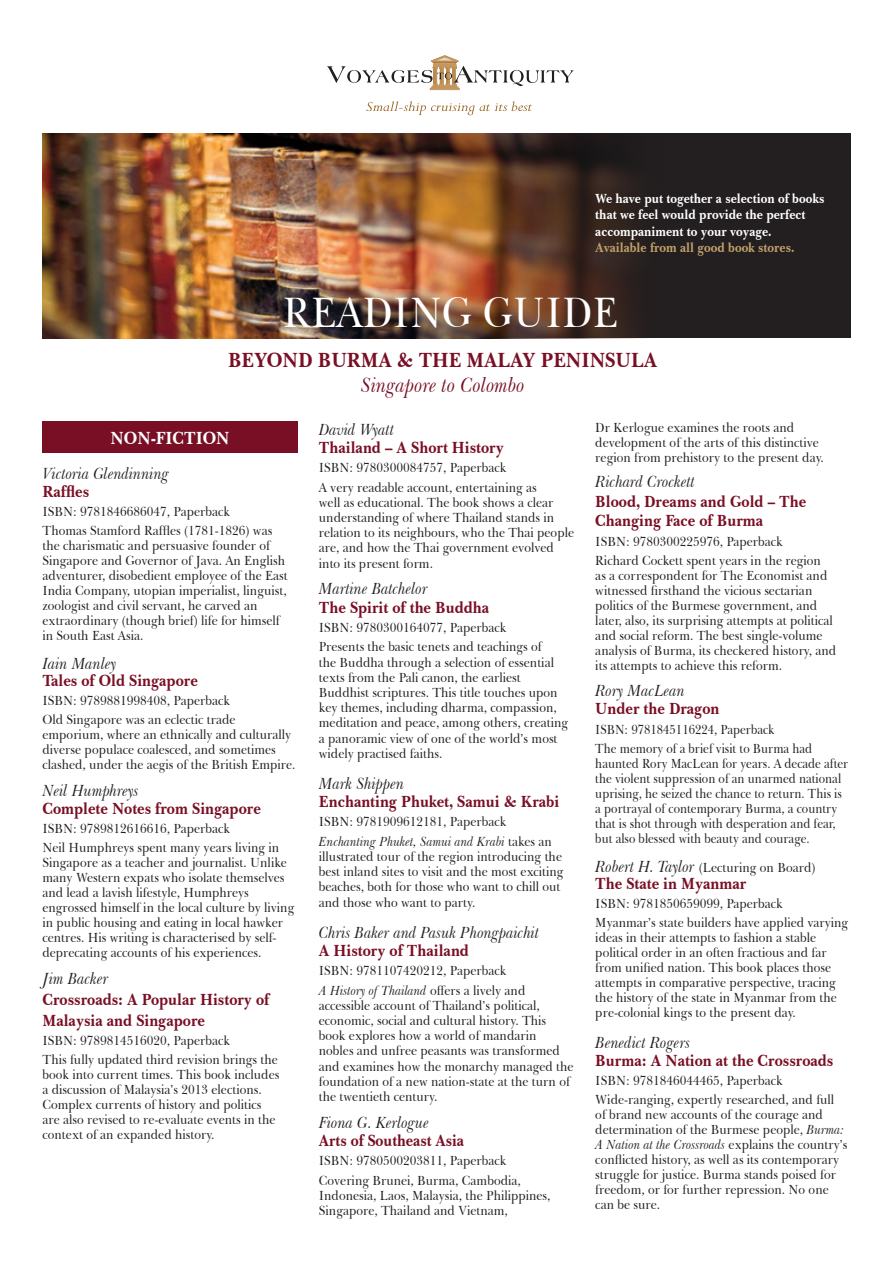
<style>
.page{position:relative;width:893px;height:1263px;background:#fff}
.page>*{position:absolute;margin:0;border:0;box-sizing:border-box;transform-origin:0 0}
.t1{font:43.5px "Baskerville BT";color:#fff;scale:.9 1}
.t2{font:700 21px "Baskerville BT";color:#790f24;scale:.9 1}
.t3{font:italic 21px "Baskerville BT";color:#790f24;scale:.9 1}
.t4{font:700 18px "Baskerville BT";color:#fff;scale:.9 1}
.t5{font:700 16.5px/21px "Baskerville BT";color:#790f24;scale:.9 1}
.t6{font:italic 16.5px "Baskerville BT";color:#231f20;scale:.9 1}
.t7{font:700 16.5px "Baskerville BT";color:#790f24;scale:.88 1}
.t8{font:13.5px/15px "Baskerville BT";color:#231f20;scale:.9 1}
.t9{font:13.5px/15px "Baskerville BT";color:#231f20;scale:.86 1}
.t10{font:700 13.5px "Baskerville BT";color:#fff;scale:.9 1}
.t11{font:700 13.5px "Baskerville BT";color:#c1a16b;scale:.9 1}
.s1{font-style:italic}
.s2{font-style:italic;font-size:16.5px}
</style>
<div class="page">
<div style="left:430px;top:88px;width:29px;height:2px;border:1px solid #c39762"></div>
<svg style="left:327px;top:56px;width:247px;height:32px"></svg>
<svg style="left:366px;top:101px;width:166px;height:14px"></svg>
<div style="left:43px;top:133px;width:807px;height:205px;background:#231f20"></div>
<img style="left:43px;top:133px;width:589px;height:205px">
<div style="left:43px;top:421px;width:255px;height:32px;background:#790f24"></div>
<p class="t10" style="left:595px;top:190px;width:256px">We have put together a selection of books</p>
<p class="t10" style="left:595px;top:206px;width:235px">that we feel would provide the perfect</p>
<p class="t10" style="left:595px;top:223px;width:197px">accompaniment to your voyage.</p>
<p class="t11" style="left:595px;top:239px;width:223px">Available from all good book stores.</p>
<p class="t1" style="left:283px;top:285px;width:374px">READING GUIDE</p>
<p class="t2" style="left:228px;top:346px;width:478px">BEYOND BURMA &amp; THE MALAY PENINSULA</p>
<p class="t3" style="left:361px;top:372px;width:184px">Singapore to Colombo</p>
<p class="t4" style="left:111px;top:426px;width:134px">NON-FICTION</p>
<p class="t6" style="left:43px;top:463px;width:142px">Victoria Glendinning</p>
<p class="t5" style="left:43px;top:480px;width:53px">Raffles</p>
<p class="t8" style="left:43px;top:504px;width:210px">ISBN: 9781846686047, Paperback</p>
<p class="t8" style="left:43px;top:523px;width:274px">Thomas Stamford Raffles (1781-1826) was the charismatic and persuasive founder of Singapore and Governor of Java. An English adventurer, disobedient employee of the East India Company, utopian imperialist, linguist, zoologist and civil servant, he carved an extraordinary (though brief) life for himself in South East Asia.</p>
<p class="t6" style="left:43px;top:654px;width:84px">Iain Manley</p>
<p class="t5" style="left:43px;top:670px;width:174px">Tales of Old Singapore</p>
<p class="t8" style="left:43px;top:693px;width:210px">ISBN: 9789881998408, Paperback</p>
<p class="t8" style="left:43px;top:712px;width:283px">Old Singapore was an eclectic trade emporium, where an ethnically and culturally diverse populace coalesced, and sometimes clashed, under the aegis of the British Empire.</p>
<p class="t6" style="left:43px;top:780px;width:109px">Neil Humphreys</p>
<p class="t5" style="left:43px;top:798px;width:244px">Complete Notes from Singapore</p>
<p class="t8" style="left:43px;top:821px;width:210px">ISBN: 9789812616616, Paperback</p>
<p class="t8" style="left:43px;top:840px;width:281px">Neil Humphreys spent many years living in Singapore as a teacher and journalist. Unlike many Western expats who isolate themselves and lead a lavish lifestyle, Humphreys engrossed himself in the local culture by living in public housing and eating in local hawker centres. His writing is characterised by self&shy;deprecating accounts of his experiences.</p>
<p class="t6" style="left:43px;top:968px;width:75px">Jim Backer</p>
<p class="t5" style="left:43px;top:989px;width:254px">Crossroads: A Popular History of<br>Malaysia and Singapore</p>
<p class="t8" style="left:43px;top:1033px;width:210px">ISBN: 9789814516020, Paperback</p>
<p class="t8" style="left:43px;top:1052px;width:265px">This fully updated third revision brings the book into current times. This book includes a discussion of Malaysia’s 2013 elections.<br>Complex currents of history and politics are also revised to re-evaluate events in the context of an expanded history.</p>
<p class="t6" style="left:319px;top:419px;width:85px">David Wyatt</p>
<p class="t5" style="left:319px;top:437px;width:207px">Thailand – A Short History</p>
<p class="t8" style="left:319px;top:460px;width:210px">ISBN: 9780300084757, Paperback</p>
<p class="t8" style="left:319px;top:479px;width:285px">A very readable account, entertaining as<br>well as educational. The book shows a clear understanding of where Thailand stands in relation to its neighbours, who the Thai people are, and how the Thai government evolved into its present form.</p>
<p class="t6" style="left:319px;top:579px;width:122px">Martine Batchelor</p>
<p class="t5" style="left:319px;top:596px;width:191px">The Spirit of the Buddha</p>
<p class="t8" style="left:319px;top:620px;width:210px">ISBN: 9780300164077, Paperback</p>
<p class="t8" style="left:319px;top:639px;width:278px">Presents the basic tenets and teachings of<br>the Buddha through a selection of essential texts from the Pali canon, the earliest Buddhist scriptures. This title touches upon key themes, including dharma, compassion, meditation and peace, among others, creating a panoramic view of one of the world’s most widely practised faiths.</p>
<p class="t6" style="left:319px;top:773px;width:96px">Mark Shippen</p>
<p class="t5" style="left:319px;top:791px;width:269px">Enchanting Phuket, Samui &amp; Krabi</p>
<p class="t8" style="left:319px;top:814px;width:210px">ISBN: 9781909612181, Paperback</p>
<p class="t8" style="left:319px;top:834px;width:273px"><span class="s1">Enchanting Phuket, Samui and Krabi</span> takes an illustrated tour of the region introducing the best inland sites to visit and the most exciting beaches, both for those who want to chill out and those who want to party.</p>
<p class="t6" style="left:319px;top:922px;width:246px">Chris Baker and Pasuk Phongpaichit</p>
<p class="t5" style="left:319px;top:940px;width:168px">A History of Thailand</p>
<p class="t8" style="left:319px;top:963px;width:210px">ISBN: 9781107420212, Paperback</p>
<p class="t8" style="left:319px;top:982px;width:284px"><span class="s1">A History of Thailand</span> offers a lively and accessible account of Thailand’s political, economic, social and cultural history. This book explores how a world of mandarin nobles and unfree peasants was transformed and examines how the monarchy managed the foundation of a new nation-state at the turn of the twentieth century.</p>
<p class="t6" style="left:319px;top:1112px;width:124px">Fiona G. Kerlogue</p>
<p class="t7" style="left:319px;top:1130px;width:167px">Arts of Southeast Asia</p>
<p class="t8" style="left:319px;top:1153px;width:210px">ISBN: 9780500203811, Paperback</p>
<p class="t8" style="left:319px;top:1172px;width:259px">Covering Brunei, Burma, Cambodia,<br>Indonesia, Laos, Malaysia, the Philippines,<br>Singapore, Thailand and Vietnam,</p>
<p class="t8" style="left:595px;top:420px;width:255px">Dr Kerlogue examines the roots and development of the arts of this distinctive region from prehistory to the present day.</p>
<p class="t6" style="left:595px;top:472px;width:112px">Richard Crockett</p>
<p class="t5" style="left:595px;top:491px;width:236px;line-height:19.5px">Blood, Dreams and Gold – The<br>Changing Face of Burma</p>
<p class="t8" style="left:595px;top:533px;width:210px">ISBN: 9780300225976, Paperback</p>
<p class="t8" style="left:595px;top:553px;width:269px">Richard Cockett spent years in the region<br>as a correspondent for The Economist and witnessed firsthand the vicious sectarian politics of the Burmese government, and later, also, its surprising attempts at political and social reform. The best single-volume analysis of Burma, its checkered history, and its attempts to achieve this reform.</p>
<p class="t6" style="left:595px;top:681px;width:101px">Rory MacLean</p>
<p class="t5" style="left:595px;top:698px;width:139px">Under the Dragon</p>
<p class="t9" style="left:595px;top:721px;width:210px">ISBN: 9781845116224, Paperback</p>
<p class="t9" style="left:595px;top:741px;width:296px">The memory of a brief visit to Burma had haunted Rory MacLean for years. A decade after the violent suppression of an unarmed national uprising, he seized the chance to return. This is a portrayal of contemporary Burma, a country that is shot through with desperation and fear, but also blessed with beauty and courage.</p>
<p class="t8" style="left:595px;top:860px;width:246px"><span class="s2">Robert H. Taylor</span> (Lecturing on Board)</p>
<p class="t5" style="left:595px;top:872px;width:169px">The State in Myanmar</p>
<p class="t8" style="left:595px;top:896px;width:210px">ISBN: 9781850659099, Paperback</p>
<p class="t8" style="left:595px;top:915px;width:283px">Myanmar’s state builders have applied varying ideas in their attempts to fashion a stable political order in an often fractious and far from unified nation. This book places those attempts in comparative perspective, tracing the history of the state in Myanmar from the pre-colonial kings to the present day.</p>
<p class="t6" style="left:595px;top:1032px;width:107px">Benedict Rogers</p>
<p class="t5" style="left:595px;top:1050px;width:266px">Burma: A Nation at the Crossroads</p>
<p class="t8" style="left:595px;top:1073px;width:210px">ISBN: 9781846044465, Paperback</p>
<p class="t8" style="left:595px;top:1092px;width:282px">Wide-ranging, expertly researched, and full of brand new accounts of the courage and determination of the Burmese people, <span class="s1">Burma:<br>A Nation at the Crossroads</span> explains the country’s conflicted history, as well as its contemporary struggle for justice. Burma stands poised for freedom, or for further repression. No one can be sure.</p>
</div>
